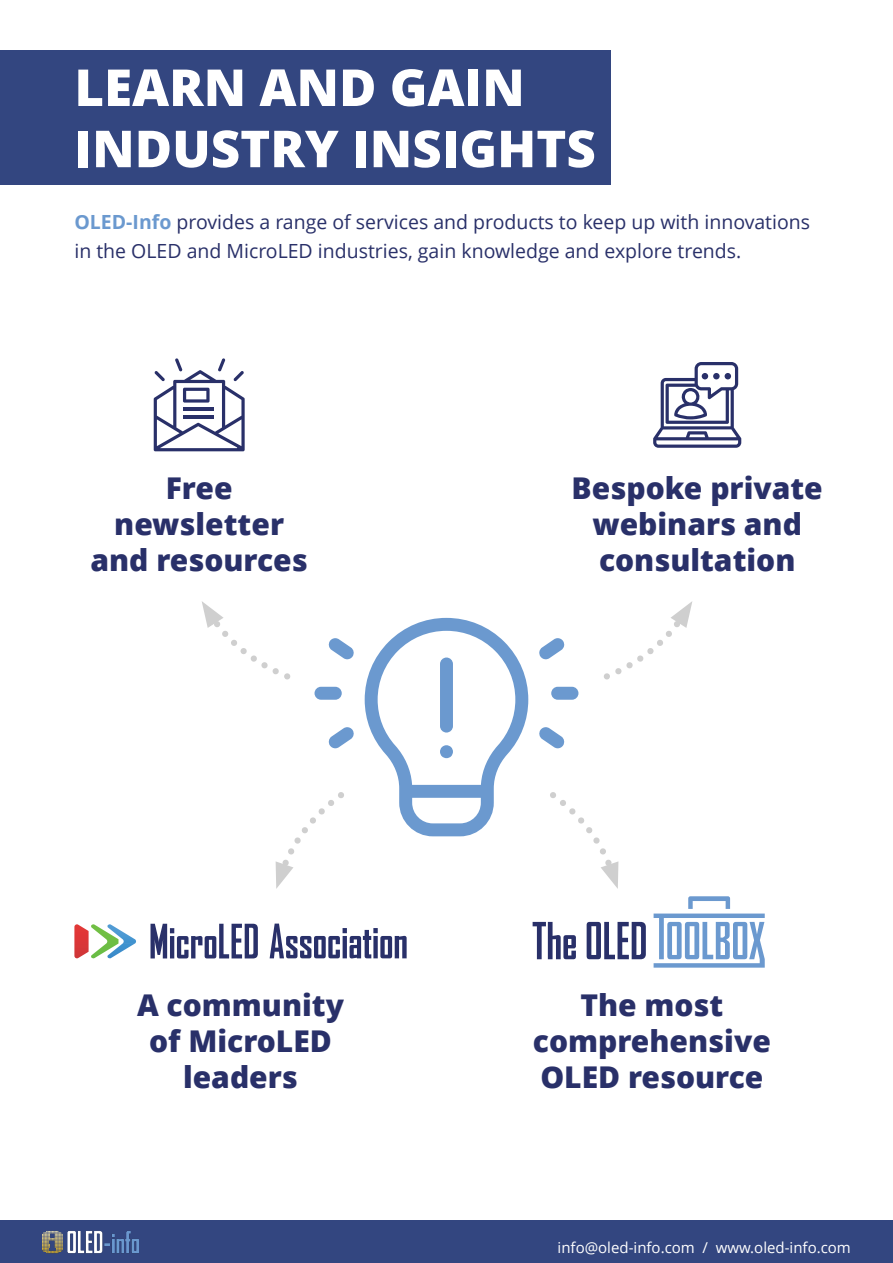
<style>
.page{position:relative;width:893px;height:1263px;background:#fff}
.page>*{position:absolute;margin:0;border:0;box-sizing:border-box;transform-origin:0 0}
.t1{font:800 51px/61.2px "Open Sans";color:#fff}
.t2{font:800 30px/36px "Open Sans";color:#293069;text-align:center}
.t3{font:19.5px/28.5px "Open Sans";color:#293069}
.t4{font:15px "Open Sans";color:#fff}
.s1{font-weight:700;color:#6b99cf}
</style>
<div class="page">
<div style="left:0;top:1220px;width:893px;height:43px;background:#334680"></div>
<svg style="left:154px;top:358px;width:91px;height:93px"></svg>
<div style="left:0;top:51px;width:611px;height:134px;background:#334680"></div>
<svg style="left:151px;top:924px;width:107px;height:34px"></svg>
<svg style="left:270px;top:923px;width:137px;height:35px"></svg>
<svg style="left:74px;top:924px;width:62px;height:35px"></svg>
<svg style="left:202px;top:601px;width:89px;height:79px"></svg>
<svg style="left:604px;top:601px;width:88px;height:79px"></svg>
<svg style="left:276px;top:792px;width:68px;height:97px"></svg>
<svg style="left:550px;top:792px;width:68px;height:97px"></svg>
<svg style="left:328px;top:638px;width:26px;height:21px"></svg>
<div style="left:314px;top:687px;width:28px;height:13px;background:#6b99cf;border-radius:6px"></div>
<svg style="left:328px;top:727px;width:26px;height:21px"></svg>
<svg style="left:539px;top:638px;width:25px;height:21px"></svg>
<div style="left:551px;top:687px;width:27px;height:13px;background:#6b99cf;border-radius:6px"></div>
<svg style="left:539px;top:727px;width:26px;height:21px"></svg>
<svg style="left:365px;top:618px;width:163px;height:218px"></svg>
<svg style="left:653px;top:362px;width:88px;height:86px"></svg>
<img style="left:43px;top:1231px;width:95px;height:23px">
<svg style="left:533px;top:922px;width:43px;height:37px"></svg>
<svg style="left:587px;top:922px;width:59px;height:37px"></svg>
<svg style="left:654px;top:896px;width:111px;height:72px"></svg>
<p class="t1" style="left:74px;top:54px;width:523px">LEARN AND GAIN<br>INDUSTRY INSIGHTS</p>
<p class="t3" style="left:74px;top:207px;width:737px"><span class="s1">OLED-Info</span> provides a range of services and products to keep up with innovations in the OLED and MicroLED industries, gain knowledge and explore trends.</p>
<p class="t2" style="left:166px;top:469px;width:68px">Free</p>
<p class="t2" style="left:114px;top:505px;width:171px">newsletter</p>
<p class="t2" style="left:91px;top:541px;width:219px">and resources</p>
<p class="t2" style="left:137px;top:985px;width:208px">A community</p>
<p class="t2" style="left:149px;top:1021px;width:184px">of MicroLED</p>
<p class="t2" style="left:183px;top:1057px;width:116px">leaders</p>
<p class="t2" style="left:572px;top:469px;width:253px">Bespoke private webinars and consultation</p>
<p class="t2" style="left:533px;top:985px;width:239px">The most comprehensive</p>
<p class="t2" style="left:540px;top:1057px;width:225px">OLED resource</p>
<p class="t4" style="left:558px;top:1237px;width:295px">info@oled-info.com / www.oled-info.com</p>
</div>
